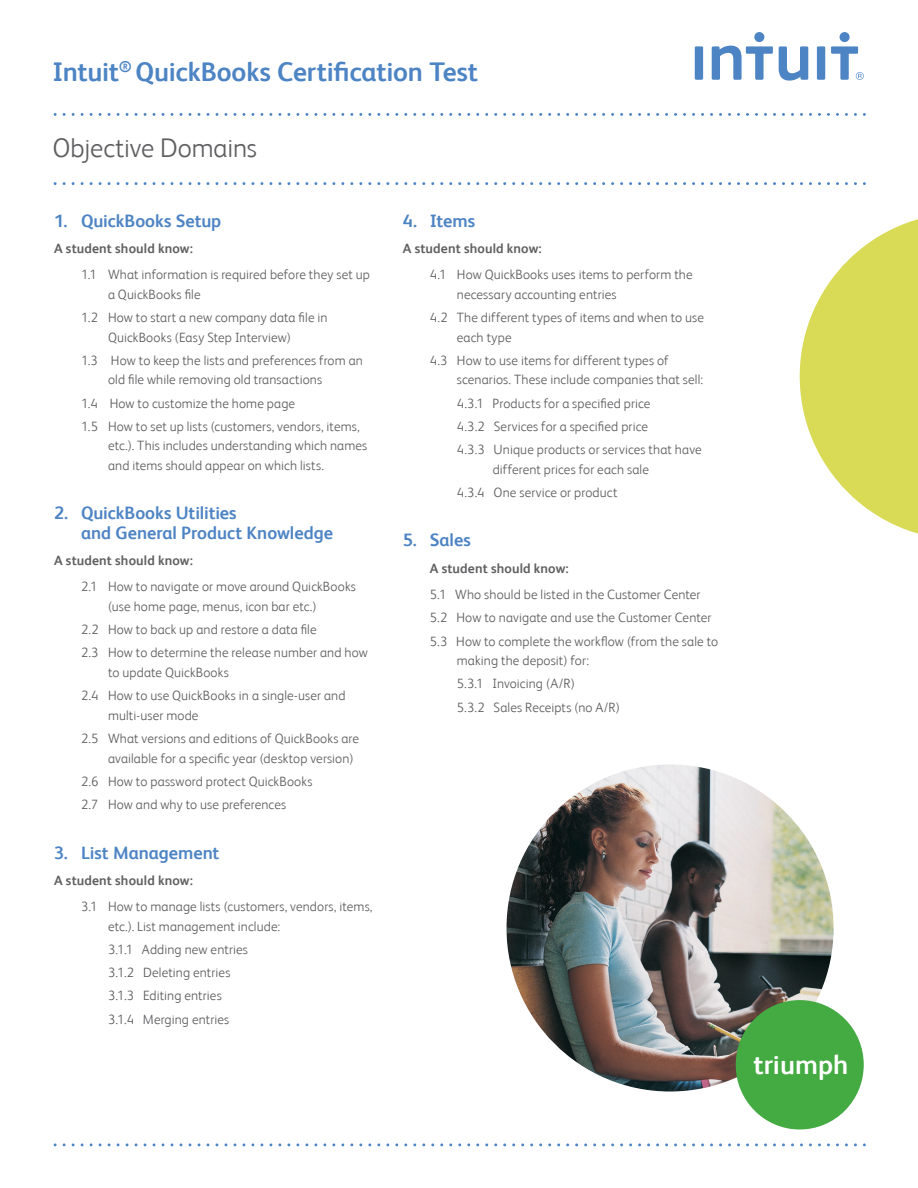
<style>
.page{position:relative;width:918px;height:1188px;background:#fff}
.page>*{position:absolute;margin:0;border:0;box-sizing:border-box;transform-origin:0 0}
.body_copy{font:700 27px "FS Albert";letter-spacing:-.005em;color:#4d84c4}
.body_copy-2{font:300 27px "FS Albert";letter-spacing:-.01em;color:#5f5f62}
.t1{font:700 27px "FS Albert";color:#fff}
.t2{font:700 18px/19.5px "FS Albert";color:#4d84c4}
.body_copy-3{font:300 13.5px/19.5px "FS Albert";letter-spacing:.01em;color:#5f5f62}
.body_copy-4{font:700 13.5px "FS Albert";letter-spacing:.01em;color:#5f5f62}
</style>
<div class="page">
<svg style="left:64px;top:182px;width:801px;height:3px"></svg>
<svg style="left:64px;top:113px;width:801px;height:3px"></svg>
<svg style="left:779px;top:46px;width:29px;height:35px"></svg>
<div style="left:695px;top:46px;width:8px;height:34px;background:#4d84c4;border-radius:2px"></div>
<div style="left:817px;top:46px;width:8px;height:34px;background:#4d84c4;border-radius:2px"></div>
<div style="left:754px;top:32px;width:10px;height:10px;background:#4d84c4;border-radius:50%"></div>
<svg style="left:712px;top:46px;width:61px;height:34px"></svg>
<div style="left:840px;top:32px;width:10px;height:10px;background:#4d84c4;border-radius:50%"></div>
<svg style="left:831px;top:46px;width:33px;height:34px"></svg>
<svg style="left:64px;top:1143px;width:801px;height:3px"></svg>
<img style="left:507px;top:764px;width:327px;height:328px;border-radius:164px">
<div style="left:736px;top:1000px;width:128px;height:130px;background:#44aa42;border-radius:50%"></div>
<svg style="left:800px;top:219px;width:118px;height:315px"></svg>
<p class="body_copy" style="left:52px;top:56px;width:427px">Intuit<sup>®</sup> QuickBooks Certification Test</p>
<p class="body_copy-2" style="left:52px;top:132px;width:206px">Objective Domains</p>
<p class="t2" style="left:54px;top:211px;width:169px">1. QuickBooks Setup</p>
<p class="body_copy-4" style="left:54px;top:241px;width:141px">A student should know:</p>
<p class="body_copy-3" style="left:108px;top:265px;width:263px;text-indent:-27px">1.1 What information is required before they set up a QuickBooks file</p>
<p class="body_copy-3" style="left:108px;top:308px;width:221px;text-indent:-27px">1.2 How to start a new company data file in<br>QuickBooks (Easy Step Interview)</p>
<p class="body_copy-3" style="left:108px;top:350px;width:257px;text-indent:-27px">1.3 How to keep the lists and preferences from an old file while removing old transactions</p>
<p class="body_copy-3" style="left:81px;top:393px;width:216px">1.4 How to customize the home page</p>
<p class="body_copy-3" style="left:108px;top:416px;width:261px;text-indent:-27px">1.5 How to set up lists (customers, vendors, items, etc.). This includes understanding which names and items should appear on which lists.</p>
<p class="t2" style="left:81px;top:503px;width:253px;text-indent:-27px">2. QuickBooks Utilities<br>and General Product Knowledge</p>
<p class="body_copy-4" style="left:54px;top:553px;width:141px">A student should know:</p>
<p class="body_copy-3" style="left:108px;top:577px;width:250px;text-indent:-27px">2.1 How to navigate or move around QuickBooks (use home page, menus, icon bar etc.)</p>
<p class="body_copy-3" style="left:81px;top:620px;width:237px">2.2 How to back up and restore a data file</p>
<p class="body_copy-3" style="left:108px;top:643px;width:261px;text-indent:-27px">2.3 How to determine the release number and how to update QuickBooks</p>
<p class="body_copy-3" style="left:108px;top:686px;width:239px;text-indent:-27px">2.4 How to use QuickBooks in a single-user and multi-user mode</p>
<p class="body_copy-3" style="left:108px;top:729px;width:253px;text-indent:-27px">2.5 What versions and editions of QuickBooks are available for a specific year (desktop version)</p>
<p class="body_copy-3" style="left:81px;top:771px;width:233px">2.6 How to password protect QuickBooks</p>
<p class="body_copy-3" style="left:81px;top:795px;width:207px">2.7 How and why to use preferences</p>
<p class="t2" style="left:54px;top:843px;width:167px">3. List Management</p>
<p class="body_copy-4" style="left:54px;top:872px;width:141px">A student should know:</p>
<p class="body_copy-3" style="left:108px;top:897px;width:266px;text-indent:-27px">3.1 How to manage lists (customers, vendors, items, etc.). List management include:</p>
<p class="body_copy-3" style="left:108px;top:939px;width:141px">3.1.1 Adding new entries</p>
<p class="body_copy-3" style="left:108px;top:963px;width:124px">3.1.2 Deleting entries</p>
<p class="body_copy-3" style="left:108px;top:986px;width:115px">3.1.3 Editing entries</p>
<p class="body_copy-3" style="left:108px;top:1009px;width:123px">3.1.4 Merging entries</p>
<p class="t2" style="left:403px;top:211px;width:74px">4. Items</p>
<p class="body_copy-4" style="left:403px;top:241px;width:141px">A student should know:</p>
<p class="body_copy-3" style="left:457px;top:265px;width:237px;text-indent:-27px">4.1 How QuickBooks uses items to perform the necessary accounting entries</p>
<p class="body_copy-3" style="left:457px;top:308px;width:249px;text-indent:-27px">4.2 The different types of items and when to use each type</p>
<p class="body_copy-3" style="left:457px;top:350px;width:248px;text-indent:-27px">4.3 How to use items for different types of scenarios. These include companies that sell:</p>
<p class="body_copy-3" style="left:457px;top:393px;width:195px">4.3.1 Products for a specified price</p>
<p class="body_copy-3" style="left:457px;top:416px;width:193px">4.3.2 Services for a specified price</p>
<p class="body_copy-3" style="left:493px;top:440px;width:210px;text-indent:-36px">4.3.3 Unique products or services that have different prices for each sale</p>
<p class="body_copy-3" style="left:457px;top:482px;width:162px">4.3.4 One service or product</p>
<p class="t2" style="left:403px;top:530px;width:70px">5. Sales</p>
<p class="body_copy-4" style="left:430px;top:560px;width:141px">A student should know:</p>
<p class="body_copy-3" style="left:430px;top:584px;width:272px">5.1 Who should be listed in the Customer Center</p>
<p class="body_copy-3" style="left:430px;top:608px;width:283px">5.2 How to navigate and use the Customer Center</p>
<p class="body_copy-3" style="left:457px;top:631px;width:263px;text-indent:-27px">5.3 How to complete the workflow (from the sale to making the deposit) for:</p>
<p class="body_copy-3" style="left:457px;top:674px;width:119px">5.3.1 Invoicing (A/R)</p>
<p class="body_copy-3" style="left:457px;top:697px;width:165px">5.3.2 Sales Receipts (no A/R)</p>
<p class="t1" style="left:753px;top:1049px;width:96px">triumph</p>
</div>
